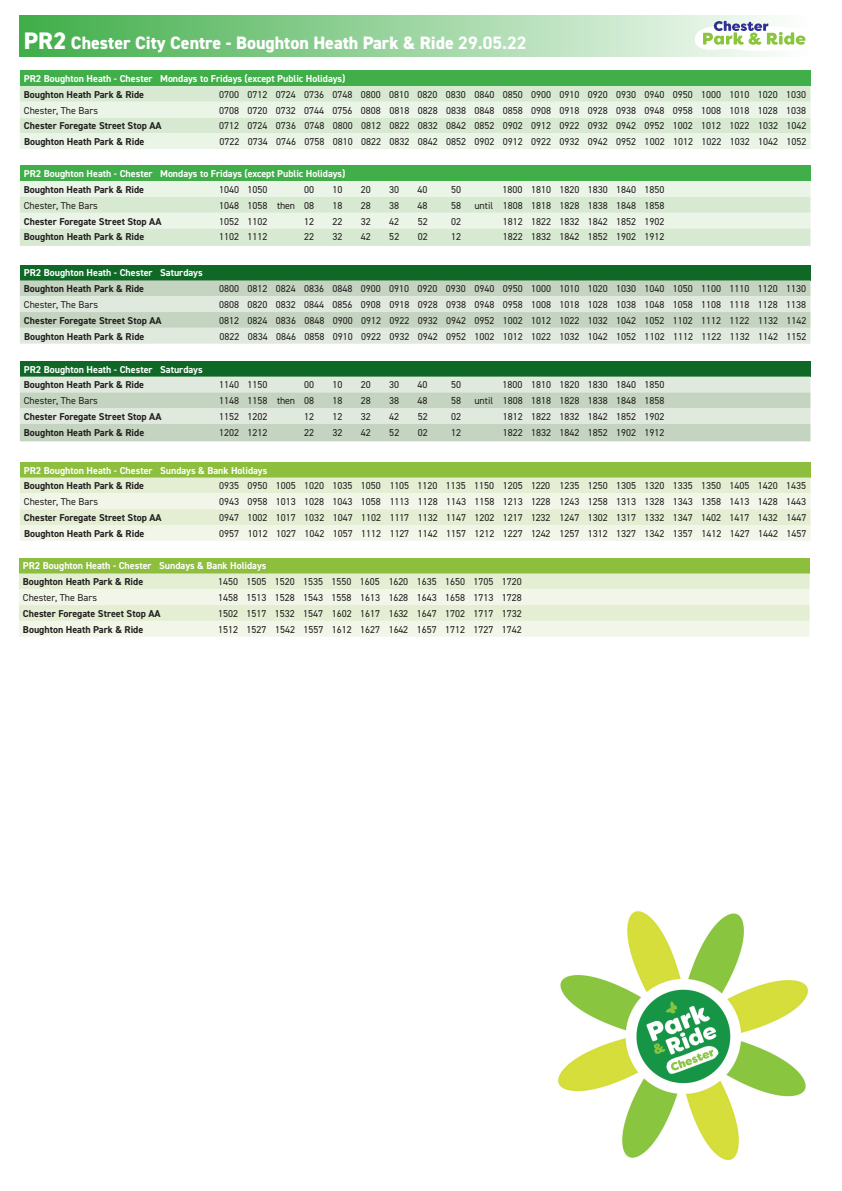
<style>
.page{position:relative;width:842px;height:1191px;background:#fff}
.page>*{position:absolute;margin:0;border:0;box-sizing:border-box;transform-origin:0 0}
.t1{font:800 18px "DIN2014";color:#fff}
.t2{font:10px "DIN2014";color:#231f20}
.t3{font:700 10px "DIN2014";color:#231f20}
.t4{font:700 10px "DIN2014";color:#fff}
.s1{font-size:24px}
.s2{font-weight:700}
</style>
<div class="page">
<div style="left:20px;top:15px;width:789px;height:42px;background:linear-gradient(to right,#3fad48,#fdfefd)"></div>
<div style="left:20px;top:70px;width:790px;height:16px;background:#40ae49"></div>
<svg style="left:20px;top:86px;width:790px;height:63px;background:#e1eedc"></svg>
<div style="left:20px;top:165px;width:790px;height:16px;background:#40ae49"></div>
<svg style="left:20px;top:181px;width:790px;height:65px;background:#e1eedc"></svg>
<div style="left:20px;top:265px;width:790px;height:15px;background:#106827"></div>
<svg style="left:20px;top:280px;width:790px;height:64px;background:#d1decd"></svg>
<div style="left:20px;top:361px;width:790px;height:15px;background:#106827"></div>
<svg style="left:20px;top:376px;width:790px;height:65px;background:#d0ddcc"></svg>
<div style="left:20px;top:462px;width:790px;height:15px;background:#8dbe3e"></div>
<svg style="left:20px;top:477px;width:790px;height:64px;background:#e9f1dc"></svg>
<div style="left:19px;top:557px;width:790px;height:16px;background:#8dbe3e"></div>
<svg style="left:19px;top:573px;width:790px;height:63px;background:#e9f1dc"></svg>
<img style="left:558px;top:911px;width:250px;height:250px">
<svg style="left:693px;top:21px;width:116px;height:30px"></svg>
<h1 class="t1" style="left:24px;top:31px;width:504px"><span class="s1">PR2</span> Chester City Centre - Boughton Heath Park &amp; Ride <span class="s2">29.05.22</span></h1>
<p class="t4" style="left:24px;top:72px;width:323px">PR2 Boughton Heath - Chester Mondays to Fridays (except Public Holidays)</p>
<p class="t3" style="left:24px;top:88px;width:122px">Boughton Heath Park &amp; Ride</p>
<p class="t2" style="left:219px;top:88px;width:588px">0700 0712 0724 0736 0748 0800 0810 0820 0830 0840 0850 0900 0910 0920 0930 0940 0950 1000 1010 1020 1030</p>
<p class="t2" style="left:24px;top:104px;width:76px">Chester, The Bars</p>
<p class="t2" style="left:219px;top:104px;width:588px">0708 0720 0732 0744 0756 0808 0818 0828 0838 0848 0858 0908 0918 0928 0938 0948 0958 1008 1018 1028 1038</p>
<p class="t3" style="left:24px;top:119px;width:139px">Chester Foregate Street Stop AA</p>
<p class="t2" style="left:219px;top:120px;width:588px">0712 0724 0736 0748 0800 0812 0822 0832 0842 0852 0902 0912 0922 0932 0942 0952 1002 1012 1022 1032 1042</p>
<p class="t3" style="left:24px;top:135px;width:122px">Boughton Heath Park &amp; Ride</p>
<p class="t2" style="left:219px;top:135px;width:588px">0722 0734 0746 0758 0810 0822 0832 0842 0852 0902 0912 0922 0932 0942 0952 1002 1012 1022 1032 1042 1052</p>
<p class="t4" style="left:24px;top:167px;width:323px">PR2 Boughton Heath - Chester Mondays to Fridays (except Public Holidays)</p>
<p class="t3" style="left:24px;top:183px;width:122px">Boughton Heath Park &amp; Ride</p>
<p class="t2" style="left:219px;top:183px;width:50px">1040 1050</p>
<p class="t2" style="left:304px;top:183px;width:11px">00</p>
<p class="t2" style="left:333px;top:183px;width:11px">10</p>
<p class="t2" style="left:361px;top:183px;width:11px">20</p>
<p class="t2" style="left:389px;top:183px;width:11px">30</p>
<p class="t2" style="left:418px;top:183px;width:11px">40</p>
<p class="t2" style="left:451px;top:183px;width:11px">50</p>
<p class="t2" style="left:503px;top:183px;width:163px">1800 1810 1820 1830 1840 1850</p>
<p class="t2" style="left:24px;top:199px;width:76px">Chester, The Bars</p>
<p class="t2" style="left:219px;top:199px;width:97px">1048 1058 then 08</p>
<p class="t2" style="left:333px;top:199px;width:11px">18</p>
<p class="t2" style="left:361px;top:199px;width:11px">28</p>
<p class="t2" style="left:389px;top:199px;width:11px">38</p>
<p class="t2" style="left:418px;top:199px;width:11px">48</p>
<p class="t2" style="left:451px;top:199px;width:11px">58</p>
<p class="t2" style="left:474px;top:199px;width:192px">until 1808 1818 1828 1838 1848 1858</p>
<p class="t3" style="left:24px;top:214px;width:139px">Chester Foregate Street Stop AA</p>
<p class="t2" style="left:219px;top:215px;width:50px">1052 1102</p>
<p class="t2" style="left:304px;top:215px;width:11px">12</p>
<p class="t2" style="left:333px;top:215px;width:11px">22</p>
<p class="t2" style="left:361px;top:215px;width:11px">32</p>
<p class="t2" style="left:389px;top:215px;width:11px">42</p>
<p class="t2" style="left:418px;top:215px;width:11px">52</p>
<p class="t2" style="left:451px;top:215px;width:11px">02</p>
<p class="t2" style="left:503px;top:215px;width:163px">1812 1822 1832 1842 1852 1902</p>
<p class="t3" style="left:24px;top:230px;width:122px">Boughton Heath Park &amp; Ride</p>
<p class="t2" style="left:219px;top:231px;width:50px">1102 1112</p>
<p class="t2" style="left:304px;top:231px;width:11px">22</p>
<p class="t2" style="left:333px;top:231px;width:11px">32</p>
<p class="t2" style="left:361px;top:231px;width:11px">42</p>
<p class="t2" style="left:389px;top:231px;width:11px">52</p>
<p class="t2" style="left:418px;top:231px;width:11px">02</p>
<p class="t2" style="left:451px;top:231px;width:11px">12</p>
<p class="t2" style="left:503px;top:231px;width:163px">1822 1832 1842 1852 1902 1912</p>
<p class="t4" style="left:24px;top:266px;width:180px">PR2 Boughton Heath - Chester Saturdays</p>
<p class="t3" style="left:24px;top:282px;width:122px">Boughton Heath Park &amp; Ride</p>
<p class="t2" style="left:219px;top:282px;width:588px">0800 0812 0824 0836 0848 0900 0910 0920 0930 0940 0950 1000 1010 1020 1030 1040 1050 1100 1110 1120 1130</p>
<p class="t2" style="left:24px;top:298px;width:76px">Chester, The Bars</p>
<p class="t2" style="left:219px;top:298px;width:588px">0808 0820 0832 0844 0856 0908 0918 0928 0938 0948 0958 1008 1018 1028 1038 1048 1058 1108 1118 1128 1138</p>
<p class="t3" style="left:24px;top:314px;width:139px">Chester Foregate Street Stop AA</p>
<p class="t2" style="left:219px;top:314px;width:588px">0812 0824 0836 0848 0900 0912 0922 0932 0942 0952 1002 1012 1022 1032 1042 1052 1102 1112 1122 1132 1142</p>
<p class="t3" style="left:24px;top:329px;width:122px">Boughton Heath Park &amp; Ride</p>
<p class="t2" style="left:219px;top:330px;width:588px">0822 0834 0846 0858 0910 0922 0932 0942 0952 1002 1012 1022 1032 1042 1052 1102 1112 1122 1132 1142 1152</p>
<p class="t4" style="left:24px;top:362px;width:180px">PR2 Boughton Heath - Chester Saturdays</p>
<p class="t3" style="left:24px;top:378px;width:122px">Boughton Heath Park &amp; Ride</p>
<p class="t2" style="left:219px;top:379px;width:50px">1140 1150</p>
<p class="t2" style="left:304px;top:379px;width:11px">00</p>
<p class="t2" style="left:333px;top:379px;width:11px">10</p>
<p class="t2" style="left:361px;top:379px;width:11px">20</p>
<p class="t2" style="left:389px;top:379px;width:11px">30</p>
<p class="t2" style="left:418px;top:379px;width:11px">40</p>
<p class="t2" style="left:451px;top:379px;width:11px">50</p>
<p class="t2" style="left:503px;top:379px;width:163px">1800 1810 1820 1830 1840 1850</p>
<p class="t2" style="left:24px;top:394px;width:76px">Chester, The Bars</p>
<p class="t2" style="left:219px;top:394px;width:97px">1148 1158 then 08</p>
<p class="t2" style="left:333px;top:394px;width:11px">18</p>
<p class="t2" style="left:361px;top:394px;width:11px">28</p>
<p class="t2" style="left:389px;top:394px;width:11px">38</p>
<p class="t2" style="left:418px;top:394px;width:11px">48</p>
<p class="t2" style="left:451px;top:394px;width:11px">58</p>
<p class="t2" style="left:474px;top:394px;width:192px">until 1808 1818 1828 1838 1848 1858</p>
<p class="t3" style="left:24px;top:410px;width:139px">Chester Foregate Street Stop AA</p>
<p class="t2" style="left:219px;top:410px;width:50px">1152 1202</p>
<p class="t2" style="left:304px;top:410px;width:11px">12</p>
<p class="t2" style="left:333px;top:410px;width:11px">12</p>
<p class="t2" style="left:361px;top:410px;width:11px">32</p>
<p class="t2" style="left:389px;top:410px;width:11px">42</p>
<p class="t2" style="left:418px;top:410px;width:11px">52</p>
<p class="t2" style="left:451px;top:410px;width:11px">02</p>
<p class="t2" style="left:503px;top:410px;width:163px">1812 1822 1832 1842 1852 1902</p>
<p class="t3" style="left:24px;top:426px;width:122px">Boughton Heath Park &amp; Ride</p>
<p class="t2" style="left:219px;top:426px;width:50px">1202 1212</p>
<p class="t2" style="left:304px;top:426px;width:11px">22</p>
<p class="t2" style="left:333px;top:426px;width:11px">32</p>
<p class="t2" style="left:361px;top:426px;width:11px">42</p>
<p class="t2" style="left:389px;top:426px;width:11px">52</p>
<p class="t2" style="left:418px;top:426px;width:11px">02</p>
<p class="t2" style="left:451px;top:426px;width:11px">12</p>
<p class="t2" style="left:503px;top:426px;width:163px">1822 1832 1842 1852 1902 1912</p>
<p class="t4" style="left:24px;top:463px;width:245px">PR2 Boughton Heath - Chester Sundays &amp; Bank Holidays</p>
<p class="t3" style="left:24px;top:479px;width:122px">Boughton Heath Park &amp; Ride</p>
<p class="t2" style="left:219px;top:479px;width:588px">0935 0950 1005 1020 1035 1050 1105 1120 1135 1150 1205 1220 1235 1250 1305 1320 1335 1350 1405 1420 1435</p>
<p class="t2" style="left:24px;top:495px;width:76px">Chester, The Bars</p>
<p class="t2" style="left:219px;top:495px;width:588px">0943 0958 1013 1028 1043 1058 1113 1128 1143 1158 1213 1228 1243 1258 1313 1328 1343 1358 1413 1428 1443</p>
<p class="t3" style="left:24px;top:511px;width:139px">Chester Foregate Street Stop AA</p>
<p class="t2" style="left:219px;top:511px;width:588px">0947 1002 1017 1032 1047 1102 1117 1132 1147 1202 1217 1232 1247 1302 1317 1332 1347 1402 1417 1432 1447</p>
<p class="t3" style="left:24px;top:526px;width:122px">Boughton Heath Park &amp; Ride</p>
<p class="t2" style="left:219px;top:527px;width:588px">0957 1012 1027 1042 1057 1112 1127 1142 1157 1212 1227 1242 1257 1312 1327 1342 1357 1412 1427 1442 1457</p>
<p class="t4" style="left:23px;top:559px;width:245px">PR2 Boughton Heath - Chester Sundays &amp; Bank Holidays</p>
<p class="t3" style="left:23px;top:575px;width:122px">Boughton Heath Park &amp; Ride</p>
<p class="t2" style="left:218px;top:575px;width:305px">1450 1505 1520 1535 1550 1605 1620 1635 1650 1705 1720</p>
<p class="t2" style="left:23px;top:591px;width:76px">Chester, The Bars</p>
<p class="t2" style="left:218px;top:591px;width:305px">1458 1513 1528 1543 1558 1613 1628 1643 1658 1713 1728</p>
<p class="t3" style="left:23px;top:607px;width:139px">Chester Foregate Street Stop AA</p>
<p class="t2" style="left:218px;top:607px;width:305px">1502 1517 1532 1547 1602 1617 1632 1647 1702 1717 1732</p>
<p class="t3" style="left:23px;top:622px;width:122px">Boughton Heath Park &amp; Ride</p>
<p class="t2" style="left:218px;top:623px;width:305px">1512 1527 1542 1557 1612 1627 1642 1657 1712 1727 1742</p>
</div>
